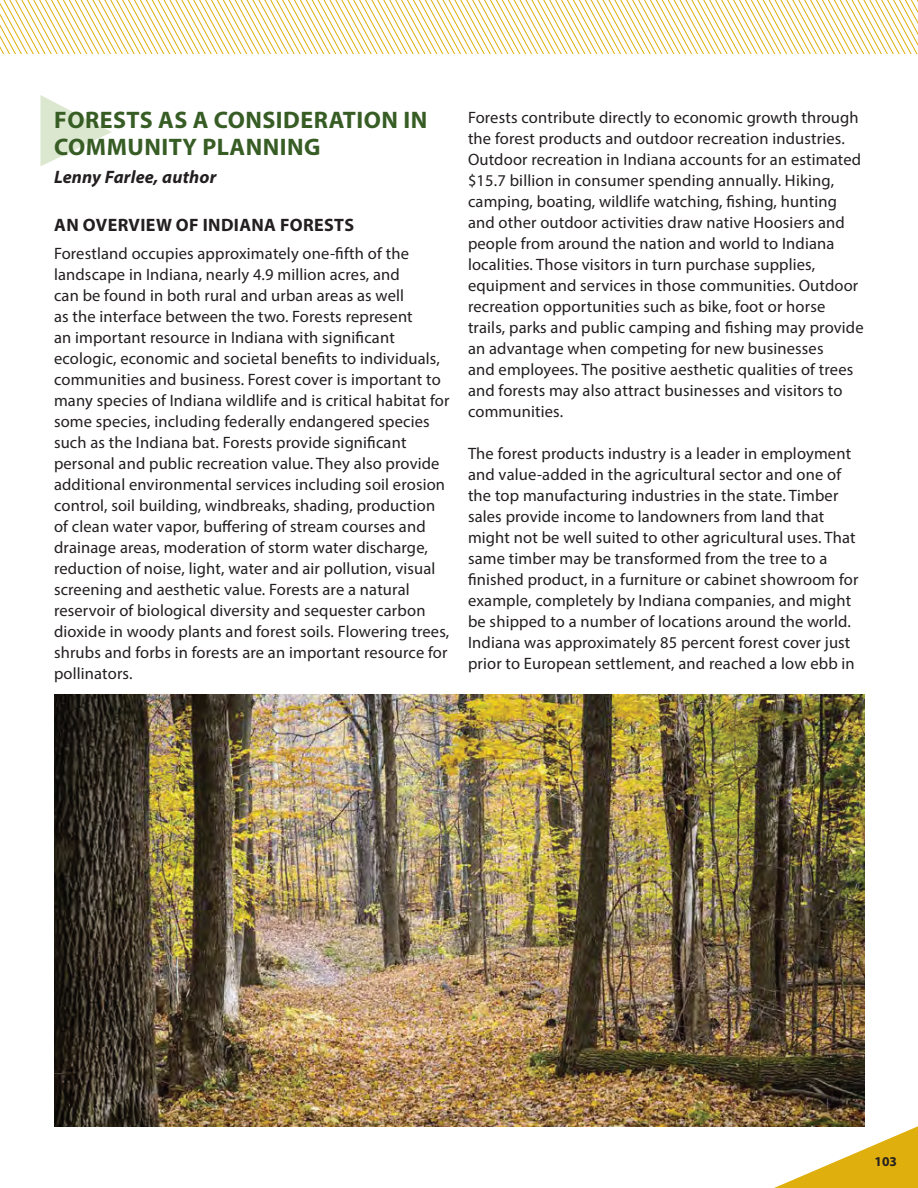
<style>
.page{position:relative;width:918px;height:1188px;background:#fff}
.page>*{position:absolute;margin:0;border:0;box-sizing:border-box;transform-origin:0 0}
.t1{font:700 24px/27px "Myriad Pro";letter-spacing:.02em;color:#375d25}
.t2{font:700 18px "Myriad Pro";letter-spacing:.02em;color:#231f20}
.t3{font:italic 700 18px "Myriad Pro";letter-spacing:.01em;color:#231f20}
.t4{font:16.5px/21px "Myriad Pro";letter-spacing:.01em;color:#231f20}
.t5{font:700 13.5px "Myriad Pro";color:#231f20}
</style>
<div class="page">
<svg style="left:774px;top:1126px;width:144px;height:62px"></svg>
<svg style="left:0;top:0;width:918px;height:54px"></svg>
<svg style="left:40px;top:95px;width:72px;height:71px"></svg>
<img style="left:54px;top:694px;width:811px;height:433px">
<h1 class="t1" style="left:54px;top:108px;width:375px">FORESTS AS A CONSIDERATION IN<br>COMMUNITY PLANNING</h1>
<p class="t3" style="left:54px;top:166px;width:164px">Lenny Farlee, author</p>
<p class="t2" style="left:54px;top:218px;width:301px">AN OVERVIEW OF INDIANA FORESTS</p>
<p class="t4" style="left:54px;top:244px;width:397px">Forestland occupies approximately one-fifth of the landscape in Indiana, nearly 4.9 million acres, and<br>can be found in both rural and urban areas as well<br>as the interface between the two. Forests represent<br>an important resource in Indiana with significant ecologic, economic and societal benefits to individuals, communities and business. Forest cover is important to many species of Indiana wildlife and is critical habitat for some species, including federally endangered species such as the Indiana bat. Forests provide significant personal and public recreation value. They also provide additional environmental services including soil erosion control, soil building, windbreaks, shading, production of clean water vapor, buffering of stream courses and drainage areas, moderation of storm water discharge, reduction of noise, light, water and air pollution, visual screening and aesthetic value. Forests are a natural reservoir of biological diversity and sequester carbon dioxide in woody plants and forest soils. Flowering trees, shrubs and forbs in forests are an important resource for pollinators.</p>
<p class="t4" style="left:468px;top:108px;width:397px">Forests contribute directly to economic growth through the forest products and outdoor recreation industries.<br>Outdoor recreation in Indiana accounts for an estimated $15.7 billion in consumer spending annually. Hiking, camping, boating, wildlife watching, fishing, hunting and other outdoor activities draw native Hoosiers and people from around the nation and world to Indiana localities. Those visitors in turn purchase supplies, equipment and services in those communities. Outdoor recreation opportunities such as bike, foot or horse trails, parks and public camping and fishing may provide an advantage when competing for new businesses<br>and employees. The positive aesthetic qualities of trees and forests may also attract businesses and visitors to communities.</p>
<p class="t4" style="left:468px;top:444px;width:392px">The forest products industry is a leader in employment and value-added in the agricultural sector and one of the top manufacturing industries in the state. Timber sales provide income to landowners from land that might not be well suited to other agricultural uses. That same timber may be transformed from the tree to a finished product, in a furniture or cabinet showroom for example, completely by Indiana companies, and might be shipped to a number of locations around the world.<br>Indiana was approximately 85 percent forest cover just prior to European settlement, and reached a low ebb in</p>
<p class="t5" style="left:875px;top:1157px;width:24px">103</p>
</div>
